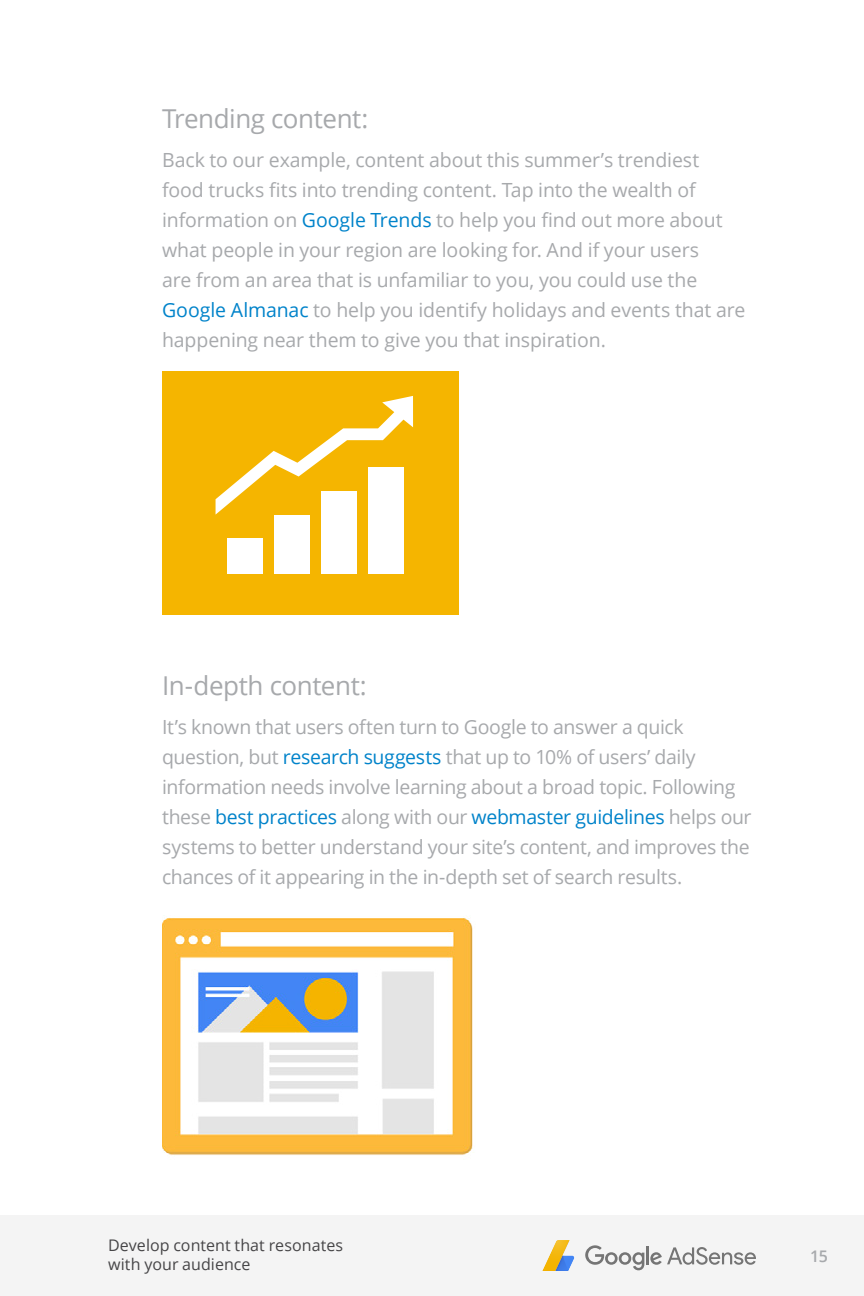
<style>
.page{position:relative;width:864px;height:1296px;background:#fff}
.page>*{position:absolute;margin:0;border:0;box-sizing:border-box;transform-origin:0 0}
.Heading_4{font:26px "Open Sans";letter-spacing:-.015em;color:#a7a9ac}
.Indent_2{font:19.6px/30px "Open Sans";letter-spacing:-.01em;color:#a7a9ac}
.t1{font:16px/19.2px "Open Sans";letter-spacing:.005em;color:#464547}
.t2{font:600 16px "Open Sans";color:#a7a9ac}
.s1{color:#0083ca}
</style>
<div class="page">
<div style="left:0;top:1215px;width:864px;height:81px;background:#f4f4f4"></div>
<svg style="left:542px;top:1240px;width:33px;height:31px"></svg>
<svg style="left:585px;top:1245px;width:59px;height:25px"></svg>
<hr style="left:646px;top:1246px;width:3px;height:18px;background:#757575">
<svg style="left:650px;top:1247px;width:106px;height:18px"></svg>
<div style="left:162px;top:371px;width:297px;height:244px;background:#f5b500"></div>
<div style="left:227px;top:538px;width:36px;height:36px;background:#fff"></div>
<div style="left:274px;top:515px;width:36px;height:59px;background:#fff"></div>
<div style="left:322px;top:491px;width:35px;height:83px;background:#fff"></div>
<div style="left:369px;top:467px;width:35px;height:107px;background:#fff"></div>
<svg style="left:216px;top:396px;width:197px;height:119px"></svg>
<img style="left:162px;top:916px;width:312px;height:240px">
<p class="Heading_4" style="left:162px;top:101px;width:208px">Trending content:</p>
<p class="Indent_2" style="left:162px;top:144px;width:585px">Back to our example, content about this summer’s trendiest food trucks fits into trending content. Tap into the wealth of information on <span class="s1">Google Trends</span> to help you find out more about what people in your region are looking for. And if your users<br>are from an area that is unfamiliar to you, you could use the <span class="s1">Google Almanac</span> to help you identify holidays and events that are happening near them to give you that inspiration.</p>
<p class="Heading_4" style="left:162px;top:668px;width:206px">In-depth content:</p>
<p class="Indent_2" style="left:162px;top:711px;width:591px">It’s known that users often turn to Google to answer a quick question, but <span class="s1">research suggests</span> that up to 10% of users’ daily information needs involve learning about a broad topic. Following these <span class="s1">best practices</span> along with our <span class="s1">webmaster guidelines</span> helps our systems to better understand your site’s content, and improves the chances of it appearing in the in-depth set of search results.</p>
<p class="t1" style="left:108px;top:1235px;width:237px">Develop content that resonates with your audience</p>
<p class="t2" style="left:810px;top:1245px;width:19px">15</p>
</div>
